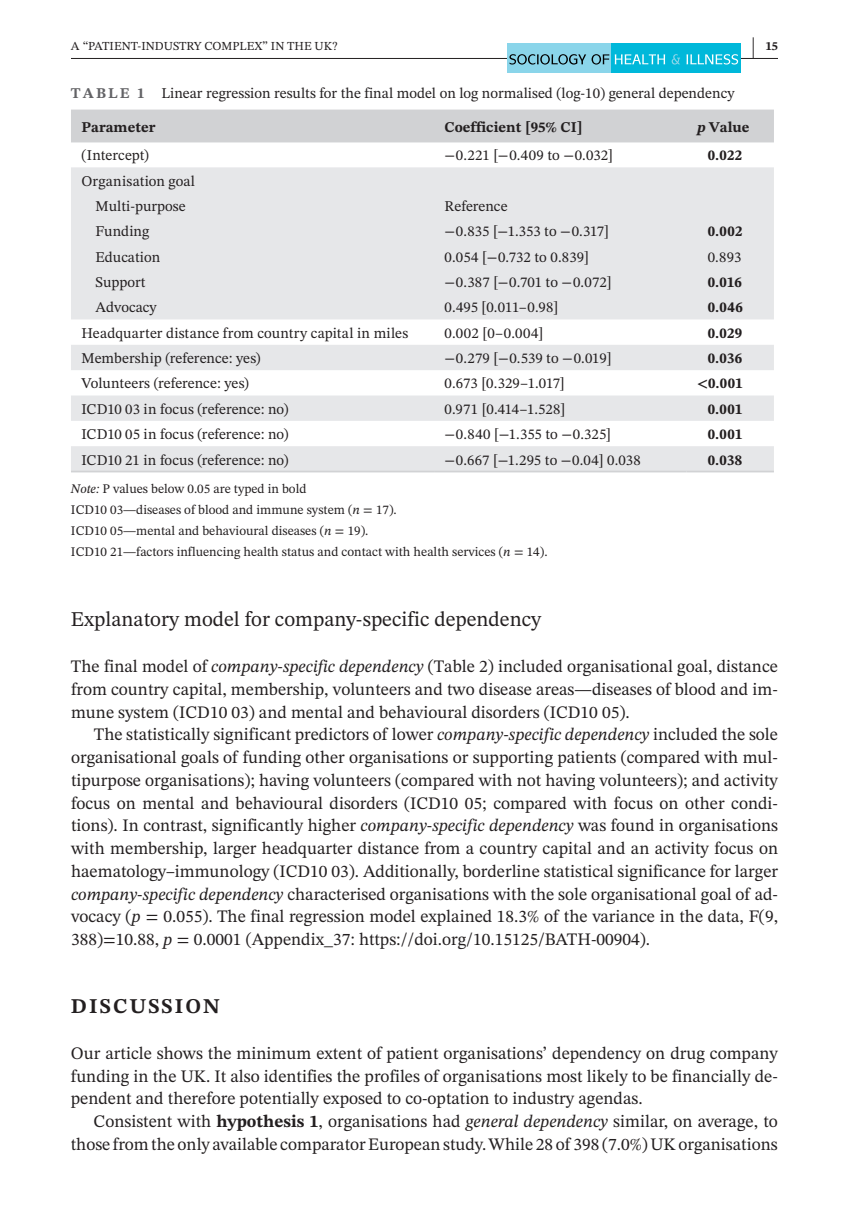
<style>
.page{position:relative;width:849px;height:1221px;background:#fff}
.page>*{position:absolute;margin:0;border:0;box-sizing:border-box;transform-origin:0 0}
.t1{font:700 24.5px "STIX Two Text";color:#231f20;scale:.45 1}
.t2{font:21px "STIX Two Text";color:#231f20}
.t3{font:700 21px "STIX Two Text";letter-spacing:.1em;color:#231f20}
.t4{font:17.5px/22.8px "STIX Two Text";color:#231f20;text-align:justify}
.t5{font:14.88px/25.4px "STIX Two Text";color:#231f20;text-align:center}
.t6{font:700 14.88px "STIX Two Text";color:#231f20}
.t7{font:13.12px/21px "STIX Two Text";color:#231f20}
.t8{font:12.25px "STIX Two Text";color:#231f20}
.t9{font:700 12.25px "STIX Two Text";color:#231f20}
.s1{font-weight:700;color:#636366}
.s2{font-style:italic}
.s3{font-weight:700}
</style>
<div class="page">
<hr style="left:71px;top:58px;width:706px;height:1px;background:#231f20">
<div style="left:507px;top:44px;width:104px;height:29px;background:#8ad5ea"></div>
<div style="left:611px;top:44px;width:129px;height:29px;background:#00b8da"></div>
<svg style="left:509px;top:54px;width:156px;height:11px"></svg>
<svg style="left:671px;top:54px;width:9px;height:11px"></svg>
<svg style="left:686px;top:54px;width:51px;height:11px"></svg>
<div style="left:71px;top:110px;width:702px;height:32px;background:#d1d2d4"></div>
<svg style="left:71px;top:167px;width:702px;height:303px;fill:#e6e7e9"></svg>
<hr style="left:71px;top:470px;width:363px;height:2px;background:#d1d2d4">
<hr style="left:434px;top:470px;width:252px;height:2px;background:#d1d2d4">
<hr style="left:686px;top:470px;width:87px;height:2px;background:#d1d2d4">
<h1 class="t1" style="left:751px;top:28px;width:9px">|</h1>
<p class="t8" style="left:71px;top:37px;width:268px">A “PATIENT-INDUSTRY COMPLEX” IN THE UK?</p>
<p class="t9" style="left:765px;top:37px;width:14px">15</p>
<p class="t5" style="left:71px;top:80px;width:664px"><span class="s1">TABLE 1</span> Linear regression results for the final model on log normalised (log-10) general dependency</p>
<p class="t6" style="left:81px;top:116px;width:75px">Parameter</p>
<p class="t6" style="left:444px;top:116px;width:139px">Coefficient [95% CI]</p>
<p class="t6" style="left:697px;top:116px;width:54px"><span class="s2">p</span> Value</p>
<p class="t5" style="left:81px;top:143px;width:69px">(Intercept)</p>
<p class="t5" style="left:444px;top:143px;width:170px">−0.221 [−0.409 to −0.032]</p>
<p class="t6" style="left:707px;top:145px;width:36px">0.022</p>
<p class="t5" style="left:81px;top:168px;width:115px">Organisation goal<br>Multi-purpose</p>
<p class="t5" style="left:444px;top:193px;width:65px">Reference</p>
<p class="t5" style="left:95px;top:219px;width:55px">Funding</p>
<p class="t5" style="left:444px;top:219px;width:166px">−0.835 [−1.353 to −0.317]</p>
<p class="t6" style="left:707px;top:221px;width:36px">0.002</p>
<p class="t5" style="left:95px;top:244px;width:66px">Education</p>
<p class="t5" style="left:444px;top:244px;width:146px">0.054 [−0.732 to 0.839]</p>
<p class="t5" style="left:707px;top:244px;width:35px">0.893</p>
<p class="t5" style="left:95px;top:269px;width:51px">Support</p>
<p class="t5" style="left:444px;top:269px;width:168px">−0.387 [−0.701 to −0.072]</p>
<p class="t6" style="left:707px;top:271px;width:36px">0.016</p>
<p class="t5" style="left:95px;top:295px;width:63px">Advocacy</p>
<p class="t5" style="left:444px;top:295px;width:115px">0.495 [0.011–0.98]</p>
<p class="t6" style="left:707px;top:297px;width:37px">0.046</p>
<p class="t5" style="left:81px;top:320px;width:328px">Headquarter distance from country capital in miles</p>
<p class="t5" style="left:444px;top:320px;width:100px">0.002 [0–0.004]</p>
<p class="t6" style="left:707px;top:322px;width:36px">0.029</p>
<p class="t5" style="left:81px;top:345px;width:180px">Membership (reference: yes)</p>
<p class="t5" style="left:444px;top:345px;width:168px">−0.279 [−0.539 to −0.019]</p>
<p class="t6" style="left:707px;top:347px;width:36px">0.036</p>
<p class="t5" style="left:81px;top:371px;width:169px">Volunteers (reference: yes)</p>
<p class="t5" style="left:444px;top:371px;width:122px">0.673 [0.329–1.017]</p>
<p class="t6" style="left:696px;top:373px;width:47px">&lt;0.001</p>
<p class="t5" style="left:81px;top:396px;width:208px">ICD10 03 in focus (reference: no)</p>
<p class="t5" style="left:444px;top:396px;width:122px">0.971 [0.414–1.528]</p>
<p class="t6" style="left:707px;top:398px;width:36px">0.001</p>
<p class="t5" style="left:81px;top:421px;width:208px">ICD10 05 in focus (reference: no)</p>
<p class="t5" style="left:444px;top:421px;width:168px">−0.840 [−1.355 to −0.325]</p>
<p class="t6" style="left:707px;top:423px;width:36px">0.001</p>
<p class="t5" style="left:81px;top:447px;width:208px">ICD10 21 in focus (reference: no)</p>
<p class="t5" style="left:444px;top:447px;width:198px">−0.667 [−1.295 to −0.04] 0.038</p>
<p class="t6" style="left:707px;top:449px;width:36px">0.038</p>
<p class="t7" style="left:71px;top:478px;width:478px"><span class="s2">Note:</span> P values below 0.05 are typed in bold<br>ICD10 03—diseases of blood and immune system (<span class="s2">n</span> = 17).<br>ICD10 05—mental and behavioural diseases (<span class="s2">n</span> = 19).<br>ICD10 21—factors influencing health status and contact with health services (<span class="s2">n</span> = 14).</p>
<p class="t2" style="left:71px;top:604px;width:471px">Explanatory model for company-specific dependency</p>
<p class="t4" style="left:71px;top:654px;width:708px">The final model of <span class="s2">company</span>-<span class="s2">specific dependency</span> (Table 2) included organisational goal, distance from country capital, membership, volunteers and two disease areas—diseases of blood and im&shy;mune system (ICD10 03) and mental and behavioural disorders (ICD10 05).</p>
<p class="t4" style="left:71px;top:723px;width:708px;text-indent:23px">The statistically significant predictors of lower <span class="s2">company</span>-<span class="s2">specific dependency</span> included the sole organisational goals of funding other organisations or supporting patients (compared with mul&shy;tipurpose organisations); having volunteers (compared with not having volunteers); and activity focus on mental and behavioural disorders (ICD10 05; compared with focus on other condi&shy;tions). In contrast, significantly higher <span class="s2">company</span>-<span class="s2">specific dependency</span> was found in organisations with membership, larger headquarter distance from a country capital and an activity focus on haematology–immunology (ICD10 03). Additionally, borderline statistical significance for larger <span class="s2">company</span>-<span class="s2">specific dependency</span> characterised organisations with the sole organisational goal of ad&shy;vocacy (<span class="s2">p</span> = 0.055). The final regression model explained 18.3% of the variance in the data, F(9, 388)=10.88, <span class="s2">p</span> = 0.0001 (Appendix_37: https://doi.org/10.15125/BATH-00904).</p>
<p class="t3" style="left:71px;top:991px;width:150px">DISCUSSION</p>
<p class="t4" style="left:71px;top:1041px;width:708px">Our article shows the minimum extent of patient organisations’ dependency on drug company funding in the UK. It also identifies the profiles of organisations most likely to be financially de&shy;pendent and therefore potentially exposed to co-optation to industry agendas.</p>
<p class="t4" style="left:71px;top:1109px;width:708px;text-align:right">Consistent with <span class="s3">hypothesis 1</span>, organisations had <span class="s2">general dependency</span> similar, on average, to those from the only available comparatorEuropean study.While 28 of 398 (7.0%)UK organisations</p>
</div>
